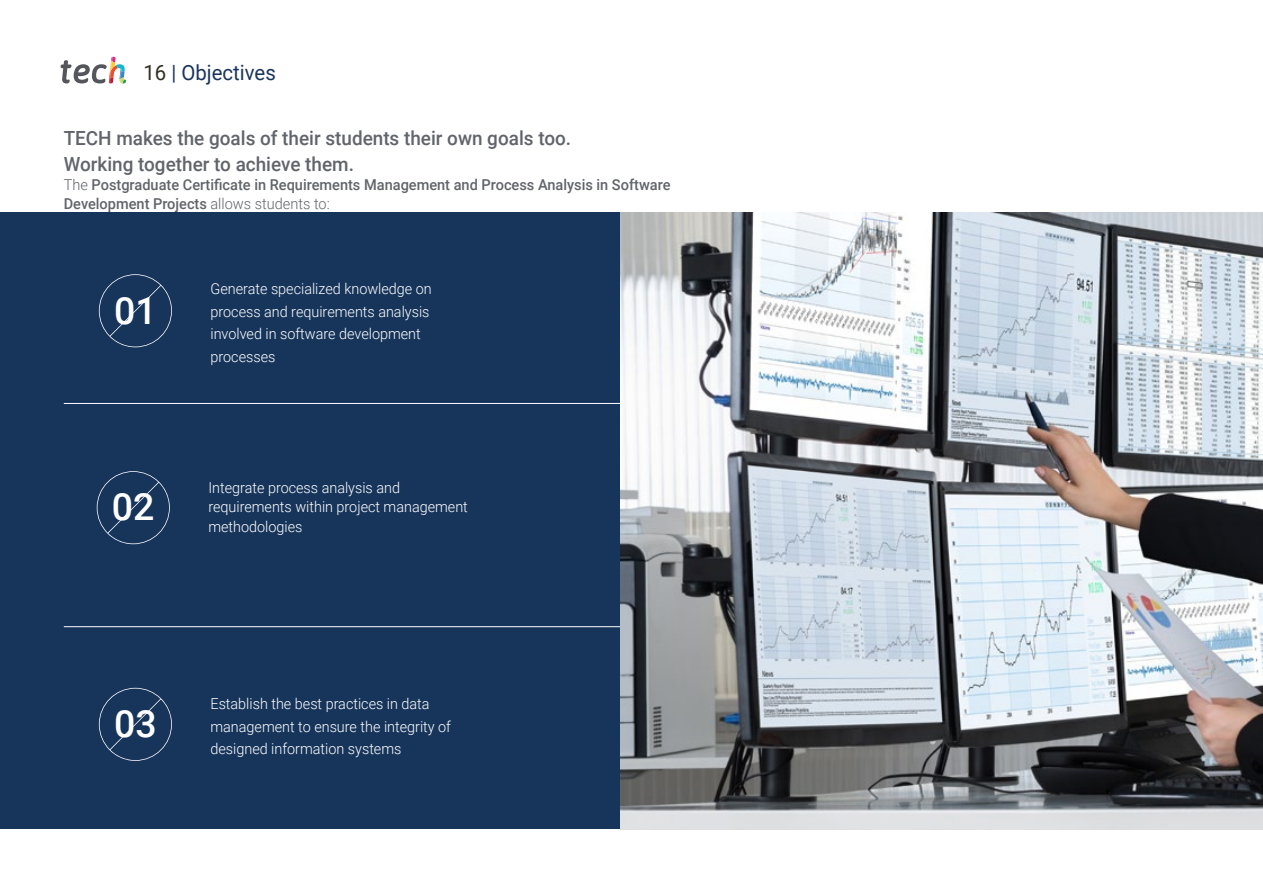
<style>
.page{position:relative;width:1263px;height:893px;background:#fff}
.page>*{position:absolute;margin:0;border:0;box-sizing:border-box;transform-origin:0 0}
.t1{font:500 37.5px "Roboto";color:#fff}
.t2{font:21px "Roboto";color:#1a355c}
.t3{font:500 19.5px/25.5px "Roboto";color:#61646a}
.t4{font:300 15px/22.5px "Roboto";color:#fff;scale:.96 1}
.t5{font:500 15px/19.5px "Roboto";color:#61646a}
.s1{color:#312e20}
.s2{font-weight:300}
</style>
<div class="page">
<svg style="left:61px;top:57px;width:65px;height:27px"></svg>
<div style="left:0;top:213px;width:621px;height:616px;background:#17355b"></div>
<svg style="left:99px;top:274px;width:73px;height:73px"></svg>
<svg style="left:99px;top:688px;width:73px;height:73px"></svg>
<svg style="left:97px;top:471px;width:73px;height:73px"></svg>
<hr style="left:64px;top:403px;width:1199px;height:1px;background:#fff">
<hr style="left:64px;top:626px;width:1199px;height:1px;background:#fff">
<img style="left:621px;top:213px;width:642px;height:616px">
<h2 class="t2" style="left:144px;top:57px;width:134px"><span class="s1">16</span> | Objectives</h2>
<h3 class="t3" style="left:64px;top:125px;width:509px">TECH makes the goals of their students their own goals too.<br>Working together to achieve them.</h3>
<p class="t5" style="left:64px;top:174px;width:608px"><span class="s2">The</span> Postgraduate Certificate in Requirements Management and Process Analysis in Software<br>Development Projects <span class="s2">allows students to:</span></p>
<h1 class="t1" style="left:114px;top:284px;width:44px">01</h1>
<h1 class="t1" style="left:112px;top:481px;width:44px">02</h1>
<p class="t4" style="left:210px;top:277px;width:232px">Generate specialized knowledge on process and requirements analysis involved in software development processes</p>
<p class="t4" style="left:208px;top:477px;width:272px;line-height:19.5px">Integrate process analysis and requirements within project management methodologies</p>
<h1 class="t1" style="left:114px;top:697px;width:44px">03</h1>
<p class="t4" style="left:210px;top:692px;width:252px">Establish the best practices in data management to ensure the integrity of designed information systems</p>
</div>
